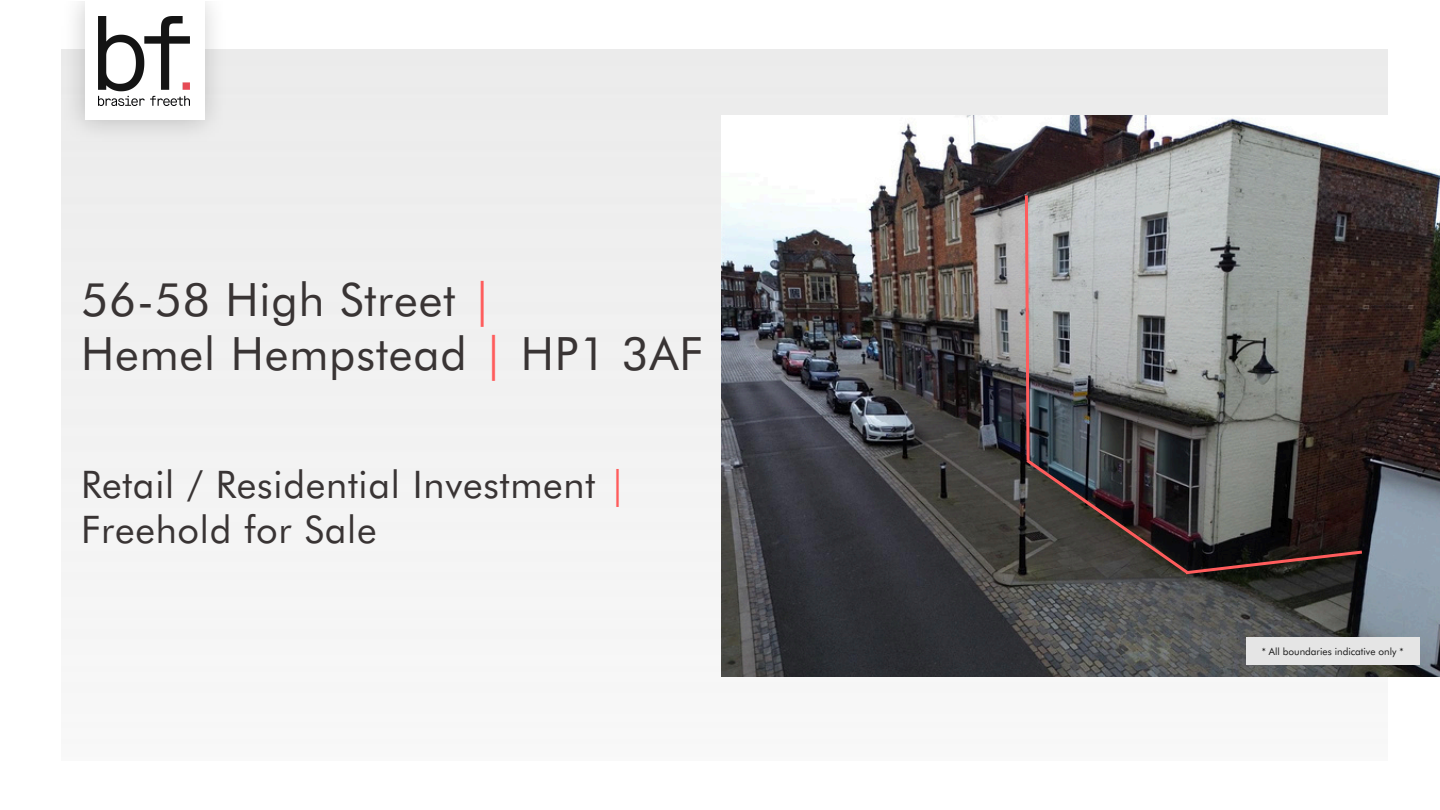
<style>
.page{position:relative;width:1440px;height:810px;background:#fff}
.page>*{position:absolute;margin:0;border:0;box-sizing:border-box;transform-origin:0 0}
.t1{font:46px/54px "Futura BT";letter-spacing:.02em;color:#393434}
.t2{font:38px/45px "Futura BT";letter-spacing:.02em;color:#393434}
.t3{font:10px "Futura BT";color:#191919}
.s1{color:#ff5c5c}
</style>
<div class="page">
<div style="left:62px;top:50px;width:1326px;height:627px;background:#f1f1f1"></div>
<img style="left:62px;top:2px;width:163px;height:139px">
<div style="left:85px;top:0;width:119px;height:119px;background:#fff"></div>
<img style="left:98px;top:17px;width:92px;height:88px">
<img style="left:722px;top:116px;width:718px;height:561px">
<svg style="left:1023px;top:192px;width:342px;height:385px"></svg>
<div style="left:1246px;top:637px;width:173px;height:27px;background:#e5e5e5"></div>
<h1 class="t1" style="left:81px;top:269px;width:623px">56-58 High Street <span class="s1">|<br></span>Hemel Hempstead <span class="s1">|</span> HP1 3AF</h1>
<h2 class="t2" style="left:81px;top:460px;width:548px">Retail / Residential Investment <span class="s1">|<br></span>Freehold for Sale</h2>
<p class="t3" style="left:1262px;top:644px;width:143px">* All boundaries indicative only *</p>
</div>
